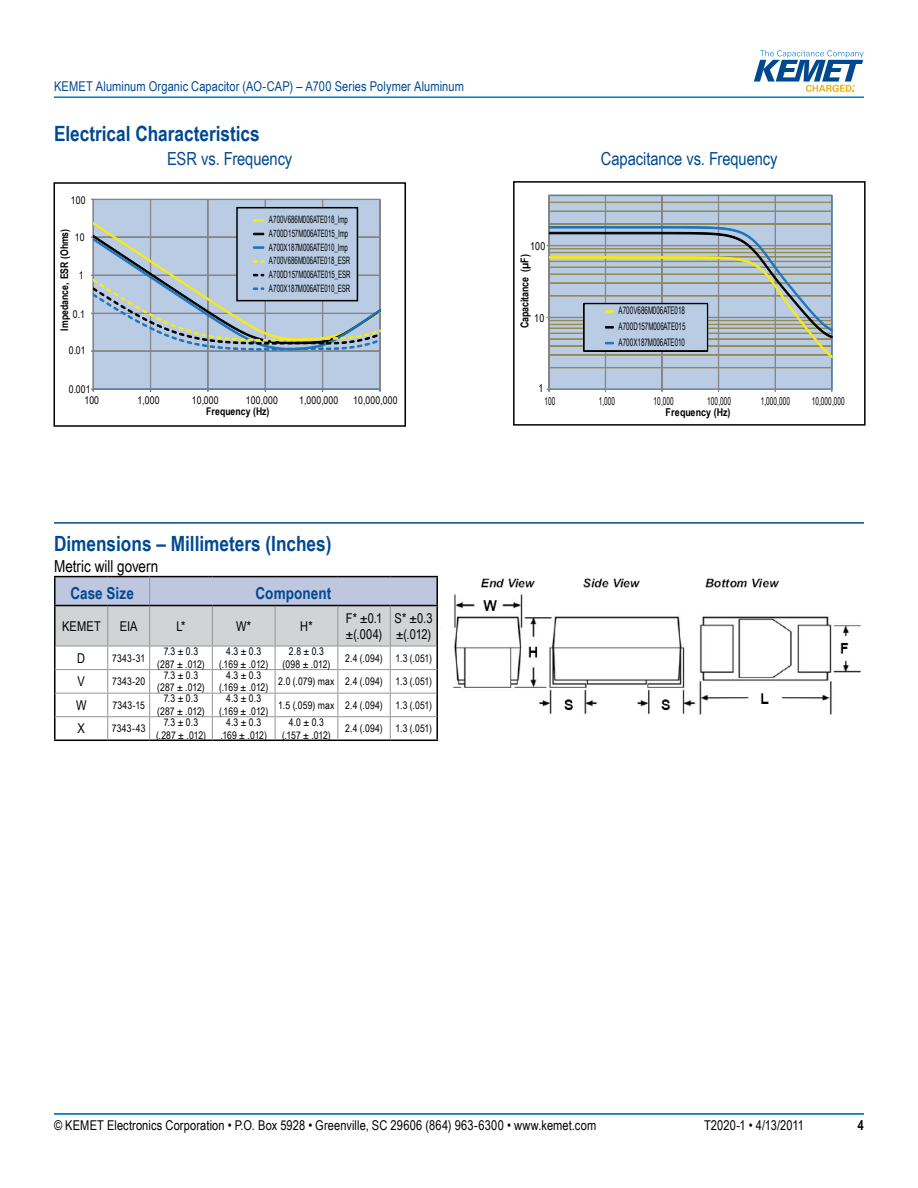
<style>
.page{position:relative;width:918px;height:1188px;background:#fff}
.page>*{position:absolute;margin:0;border:0;box-sizing:border-box;transform-origin:0 0}
.t1{font:700 21px "Arial Narrow";color:#004990}
.t2{font:18px "Arial Narrow";letter-spacing:-.005em;color:#004990}
.t3{font:700 16.5px "Arial Narrow";letter-spacing:.005em;color:#004990}
.t4{font:16.5px "Arial Narrow";color:#000}
.t5{font:13.5px/16.5px "Arial Narrow";letter-spacing:.01em;color:#000}
.t6{font:13.5px "Arial Narrow";letter-spacing:.005em;color:#004990}
.t7{font:10.8px "Arial Narrow";letter-spacing:.015em;color:#010101;scale:.73 1}
.t8{font:700 10.8px "Arial Narrow";letter-spacing:-.01em;color:#010101}
.t9{font:700 10.8px "Arial Narrow";letter-spacing:.01em;color:#010101}
.t10{font:10.8px "Arial Narrow";letter-spacing:.015em;color:#010101}
.t11{font:10.5px/12.6px "Arial Narrow";letter-spacing:.01em;color:#000;text-align:center}
.t12{font:10.5px "Arial Narrow";letter-spacing:.01em;color:#010101}
.t13{font:10.5px/15.9px "Arial Narrow";letter-spacing:.01em;color:#010101;text-align:justify;scale:.73 1}
.t14{font:700 10.5px "Arial Narrow";letter-spacing:-.005em;color:#010101}
.t15{font:10.2px/13.6px "Arial Narrow";letter-spacing:.005em;color:#010101;scale:.73 1}
</style>
<div class="page">
<hr style="left:54px;top:1113px;width:810px;height:2px;background:#007dc3">
<hr style="left:54px;top:96px;width:810px;height:2px;background:#007dc3">
<svg style="left:754px;top:50px;width:110px;height:42px"></svg>
<svg style="left:548px;top:194px;width:285px;height:195px;background:#b1c1d2"></svg>
<div style="left:549px;top:195px;width:1px;height:194px;border:1px solid #868686"></div>
<div style="left:549px;top:389px;width:283px;height:1px;border:1px solid #868686"></div>
<svg style="left:547px;top:226px;width:285px;height:132px;background:#a9b8bf"></svg>
<div style="left:513px;top:181px;width:353px;height:245px;border:2px solid #000"></div>
<div style="left:93px;top:199px;width:287px;height:190px;background:#b9cce4"></div>
<div style="left:93px;top:199px;width:287px;height:1px;border:1px solid #868686"></div>
<div style="left:380px;top:199px;width:1px;height:190px;border:1px solid #868686"></div>
<div style="left:322px;top:199px;width:1px;height:190px;border:1px solid #868686"></div>
<div style="left:265px;top:199px;width:1px;height:190px;border:1px solid #868686"></div>
<div style="left:208px;top:199px;width:1px;height:190px;border:1px solid #868686"></div>
<div style="left:150px;top:199px;width:1px;height:190px;border:1px solid #868686"></div>
<div style="left:93px;top:199px;width:1px;height:190px;border:1px solid #868686"></div>
<div style="left:93px;top:389px;width:287px;height:1px;border:1px solid #4f82be"></div>
<div style="left:237px;top:208px;width:120px;height:93px;background:#b9cce4"></div>
<div style="left:236px;top:207px;width:122px;height:94px;border:2px solid #000"></div>
<svg style="left:91px;top:219px;width:290px;height:133px"></svg>
<hr style="left:54px;top:522px;width:810px;height:2px;background:#004990">
<hr style="left:54px;top:576px;width:54px;height:1px;background:#000">
<hr style="left:54px;top:577px;width:2px;height:28px;background:#000">
<hr style="left:108px;top:576px;width:42px;height:1px;background:#000">
<hr style="left:150px;top:576px;width:62px;height:1px;background:#000">
<hr style="left:212px;top:576px;width:63px;height:1px;background:#000">
<hr style="left:275px;top:576px;width:63px;height:1px;background:#000">
<hr style="left:338px;top:576px;width:52px;height:1px;background:#000">
<hr style="left:390px;top:576px;width:48px;height:1px;background:#000">
<hr style="left:436px;top:577px;width:2px;height:28px;background:#000">
<hr style="left:54px;top:605px;width:54px;height:1px;background:#000">
<hr style="left:54px;top:606px;width:2px;height:40px;background:#000">
<hr style="left:390px;top:605px;width:48px;height:1px;background:#000">
<hr style="left:436px;top:606px;width:2px;height:40px;background:#000">
<hr style="left:54px;top:646px;width:2px;height:24px;background:#000">
<hr style="left:436px;top:646px;width:2px;height:24px;background:#000">
<hr style="left:54px;top:670px;width:2px;height:23px;background:#000">
<hr style="left:436px;top:670px;width:2px;height:23px;background:#000">
<hr style="left:54px;top:693px;width:2px;height:24px;background:#000">
<hr style="left:436px;top:693px;width:2px;height:24px;background:#000">
<hr style="left:54px;top:717px;width:2px;height:23px;background:#000">
<hr style="left:436px;top:717px;width:2px;height:23px;background:#000">
<hr style="left:54px;top:740px;width:54px;height:1px;background:#000">
<hr style="left:108px;top:740px;width:42px;height:1px;background:#000">
<hr style="left:150px;top:740px;width:62px;height:1px;background:#000">
<hr style="left:212px;top:740px;width:63px;height:1px;background:#000">
<hr style="left:275px;top:740px;width:63px;height:1px;background:#000">
<hr style="left:338px;top:740px;width:52px;height:1px;background:#000">
<hr style="left:390px;top:740px;width:48px;height:1px;background:#000">
<svg style="left:55px;top:577px;width:382px;height:163px"></svg>
<img style="left:453px;top:578px;width:409px;height:137px">
<p class="t6" style="left:54px;top:76px;width:411px">KEMET Aluminum Organic Capacitor (AO-CAP) – A700 Series Polymer Aluminum</p>
<h1 class="t1" style="left:54px;top:118px;width:207px">Electrical Characteristics</h1>
<p class="t12" style="left:71px;top:193px;width:16px">100</p>
<p class="t14" style="left:57px;top:331px;width:103px;rotate:-90deg">Impedance, ESR (Ohms)</p>
<p class="t12" style="left:75px;top:230px;width:11px">10</p>
<p class="t12" style="left:79px;top:267px;width:6px">1</p>
<p class="t12" style="left:73px;top:306px;width:14px">0.1</p>
<p class="t12" style="left:69px;top:343px;width:19px">0.01</p>
<p class="t12" style="left:69px;top:381px;width:23px">0.001</p>
<h2 class="t2" style="left:167px;top:145px;width:127px">ESR vs. Frequency</h2>
<h2 class="t2" style="left:601px;top:145px;width:178px">Capacitance vs. Frequency</h2>
<p class="t15" style="left:269px;top:213px;width:113px">A700V686M006ATE018_Imp<br>A700D157M006ATE015_Imp<br>A700X187M006ATE010_Imp<br>A700V686M006ATE018_ESR<br>A700D157M006ATE015_ESR<br>A700X187M006ATE010_ESR</p>
<p class="t10" style="left:530px;top:238px;width:17px">100</p>
<p class="t8" style="left:516px;top:328px;width:75px;rotate:-90deg">Capacitance (µF)</p>
<p class="t10" style="left:534px;top:310px;width:12px">10</p>
<p class="t10" style="left:538px;top:381px;width:6px">1</p>
<p class="t13" style="left:619px;top:302px;width:93px">A700V686M006ATE018<br>A700D157M006ATE015<br>A700X187M006ATE010</p>
<p class="t12" style="left:84px;top:392px;width:16px">100</p>
<p class="t12" style="left:138px;top:392px;width:24px">1,000</p>
<p class="t12" style="left:192px;top:392px;width:29px">10,000</p>
<p class="t12" style="left:246px;top:392px;width:34px">100,000</p>
<p class="t12" style="left:299px;top:392px;width:41px">1,000,000</p>
<p class="t12" style="left:353px;top:392px;width:46px">10,000,000</p>
<p class="t14" style="left:206px;top:404px;width:65px">Frequency (Hz)</p>
<h1 class="t1" style="left:54px;top:527px;width:279px">Dimensions – Millimeters (Inches)</h1>
<h3 class="t4" style="left:54px;top:554px;width:106px">Metric will govern</h3>
<h3 class="t3" style="left:70px;top:580px;width:65px">Case Size</h3>
<h3 class="t3" style="left:256px;top:580px;width:77px">Component</h3>
<p class="t5" style="left:62px;top:617px;width:17px">KEMET</p>
<p class="t5" style="left:120px;top:617px;width:19px">EIA</p>
<p class="t5" style="left:176px;top:617px;width:11px">L*</p>
<p class="t5" style="left:236px;top:617px;width:17px">W*</p>
<p class="t5" style="left:300px;top:617px;width:14px">H*</p>
<p class="t5" style="left:346px;top:609px;width:38px">F* ±0.1 ±(.004)</p>
<p class="t5" style="left:395px;top:609px;width:40px">S* ±0.3 ±(.012)</p>
<p class="t5" style="left:77px;top:649px;width:9px">D</p>
<p class="t11" style="left:112px;top:651px;width:34px">7343-31</p>
<p class="t11" style="left:157px;top:645px;width:49px">7.3 ± 0.3 (287 ± .012)</p>
<p class="t11" style="left:219px;top:645px;width:50px">4.3 ± 0.3 (.169 ± .012)</p>
<p class="t11" style="left:283px;top:645px;width:49px">2.8 ± 0.3 (098 ± .012)</p>
<p class="t11" style="left:345px;top:651px;width:88px">2.4 (.094) 1.3 (.051)</p>
<p class="t5" style="left:78px;top:673px;width:9px">V</p>
<p class="t11" style="left:112px;top:675px;width:34px">7343-20</p>
<p class="t11" style="left:157px;top:669px;width:49px">7.3 ± 0.3 (287 ± .012)</p>
<p class="t11" style="left:219px;top:669px;width:50px">4.3 ± 0.3 (.169 ± .012)</p>
<p class="t11" style="left:278px;top:675px;width:155px">2.0 (.079) max 2.4 (.094) 1.3 (.051)</p>
<p class="t5" style="left:76px;top:696px;width:12px">W</p>
<p class="t11" style="left:113px;top:698px;width:34px">7343-15</p>
<p class="t11" style="left:157px;top:692px;width:49px">7.3 ± 0.3 (287 ± .012)</p>
<p class="t11" style="left:219px;top:692px;width:50px">4.3 ± 0.3 (.169 ± .012)</p>
<p class="t11" style="left:278px;top:698px;width:155px">1.5 (.059) max 2.4 (.094) 1.3 (.051)</p>
<p class="t5" style="left:78px;top:720px;width:9px">X</p>
<p class="t11" style="left:112px;top:722px;width:35px">7343-43</p>
<p class="t11" style="left:156px;top:716px;width:51px">7.3 ± 0.3 (.287 ± .012)</p>
<p class="t11" style="left:221px;top:716px;width:48px">4.3 ± 0.3 .169 ± .012)</p>
<p class="t11" style="left:282px;top:716px;width:50px">4.0 ± 0.3 (.157 ± .012)</p>
<p class="t11" style="left:345px;top:722px;width:88px">2.4 (.094) 1.3 (.051)</p>
<p class="t7" style="left:544px;top:393px;width:17px">100</p>
<p class="t7" style="left:599px;top:393px;width:24px">1,000</p>
<p class="t7" style="left:654px;top:393px;width:29px">10,000</p>
<p class="t7" style="left:707px;top:393px;width:34px">100,000</p>
<p class="t7" style="left:761px;top:393px;width:42px">1,000,000</p>
<p class="t7" style="left:812px;top:393px;width:47px">10,000,000</p>
<p class="t9" style="left:666px;top:404px;width:66px">Frequency (Hz)</p>
<p class="t5" style="left:54px;top:1117px;width:544px">© KEMET Electronics Corporation • P.O. Box 5928 • Greenville, SC 29606 (864) 963-6300 • www.kemet.com</p>
<p class="t5" style="left:704px;top:1117px;width:101px">T2020-1 • 4/13/2011</p>
<p class="t5" style="left:858px;top:1117px;width:8px">4</p>
</div>
